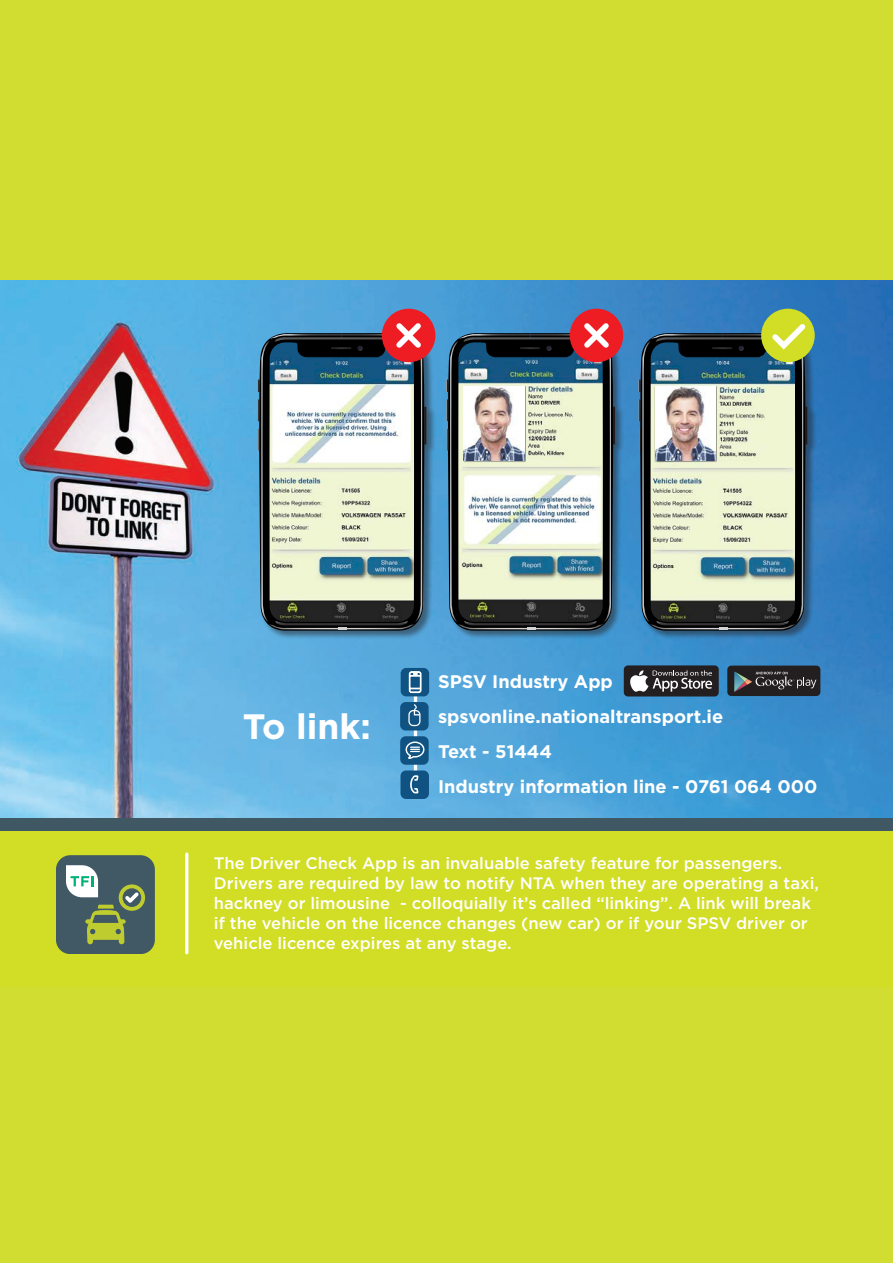
<style>
.page{position:relative;width:893px;height:1263px;background:#d1dd31}
.page>*{position:absolute;margin:0;border:0;box-sizing:border-box;transform-origin:0 0}
.t1{font:700 35.25px "Gotham";color:#fff}
.t2{font:700 18.3px/35px "Gotham";color:#fff}
.t3{font:500 16.65px/20px "Gotham";color:#fff}
</style>
<div class="page">
<img style="left:0;top:281px;width:893px;height:537px">
<hr style="left:414px;top:684px;width:3px;height:99px;background:#fff">
<div style="left:401px;top:668px;width:28px;height:28px;background:#105382;border-radius:6px"></div>
<svg style="left:409px;top:671px;width:13px;height:22px"></svg>
<div style="left:624px;top:665px;width:95px;height:31px;background:#231f20;border-radius:4px"></div>
<svg style="left:630px;top:670px;width:82px;height:22px"></svg>
<div style="left:727px;top:666px;width:93px;height:30px;background:#231f20;border-radius:4px"></div>
<svg style="left:734px;top:672px;width:82px;height:20px"></svg>
<div style="left:0;top:818px;width:893px;height:167px;background:#3f5864"></div>
<div style="left:0;top:831px;width:893px;height:155px;background:#d2dd25"></div>
<div style="left:400px;top:702px;width:29px;height:28px;background:#105382;border-radius:6px"></div>
<svg style="left:408px;top:704px;width:12px;height:22px"></svg>
<div style="left:400px;top:736px;width:29px;height:29px;background:#105382;border-radius:6px"></div>
<svg style="left:406px;top:741px;width:18px;height:18px"></svg>
<div style="left:400px;top:770px;width:29px;height:29px;background:#105382;border-radius:6px"></div>
<svg style="left:410px;top:775px;width:8px;height:18px"></svg>
<svg style="left:56px;top:855px;width:99px;height:99px;background:#61786b"></svg>
<hr style="left:185px;top:854px;width:3px;height:99px;background:#fff">
<div style="left:638px;top:333px;width:179px;height:307px;background:#231f20;opacity:.5"></div>
<div style="left:761px;top:309px;width:54px;height:53px;background:#d2dd25;border-radius:50%"></div>
<img style="left:638px;top:319px;width:172px;height:312px">
<div style="left:257px;top:333px;width:179px;height:307px;background:#231f20;opacity:.5"></div>
<hr style="left:424px;top:406px;width:3px;height:39px;background:#3a4754">
<div style="left:382px;top:309px;width:53px;height:53px;background:#ee1d23;border-radius:50%"></div>
<svg style="left:257px;top:318px;width:169px;height:313px;background:#a6b6b2"></svg>
<div style="left:446px;top:333px;width:179px;height:307px;background:#231f20;opacity:.5"></div>
<div style="left:570px;top:309px;width:53px;height:53px;background:#ee1d23;border-radius:50%"></div>
<img style="left:446px;top:318px;width:169px;height:313px">
<p class="t2" style="left:438px;top:663px;width:176px">SPSV Industry App</p>
<p class="t1" style="left:243px;top:703px;width:129px">To link:</p>
<p class="t2" style="left:438px;top:699px;width:287px">spsvonline.nationaltransport.ie<br>Text - 51444</p>
<p class="t2" style="left:438px;top:768px;width:381px">Industry information line - 0761 064 000</p>
<p class="t3" style="left:214px;top:853px;width:606px">The Driver Check App is an invaluable safety feature for passengers.<br>Drivers are required by law to notify NTA when they are operating a taxi, hackney or limousine - colloquially it’s called “linking”. A link will break if the vehicle on the licence changes (new car) or if your SPSV driver or vehicle licence expires at any stage.</p>
</div>
